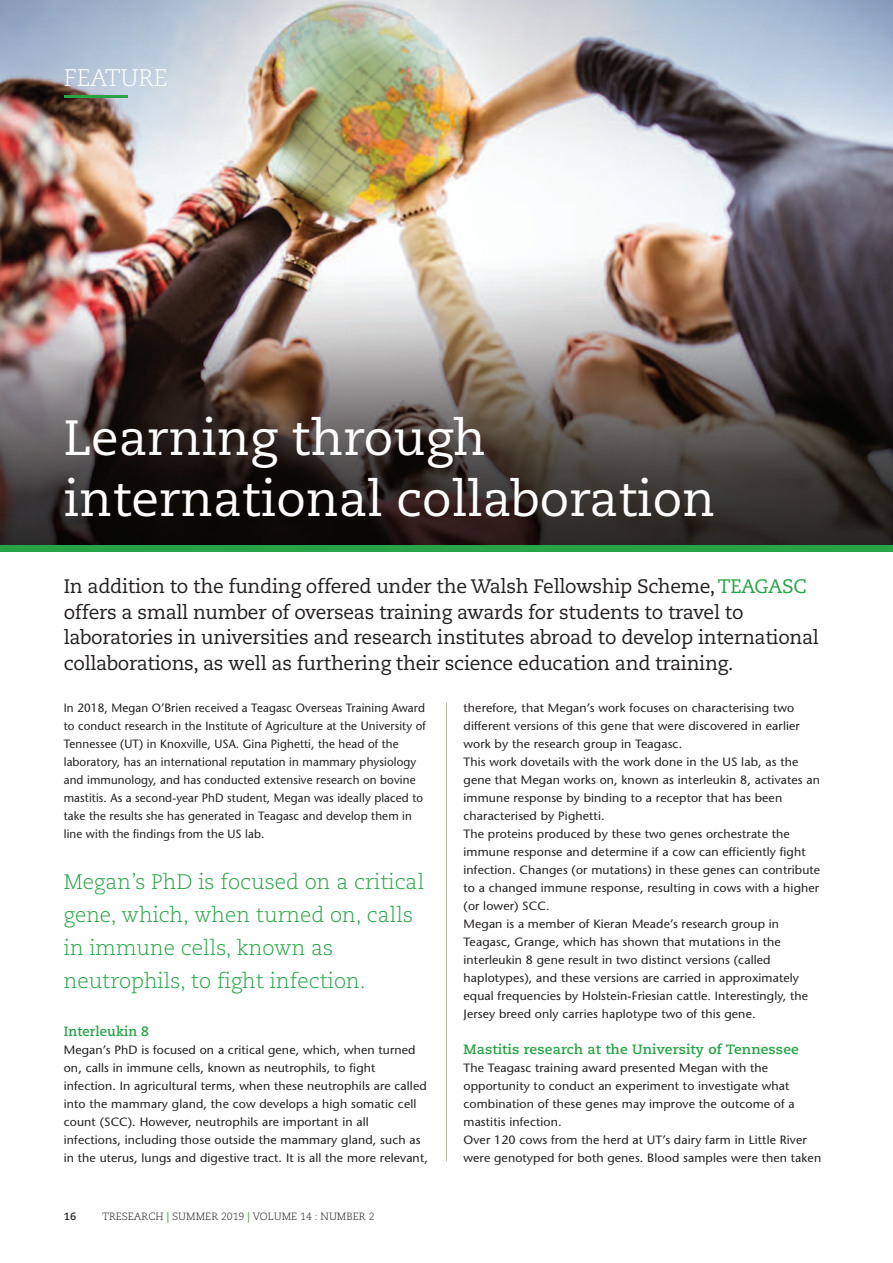
<style>
.page{position:relative;width:893px;height:1263px;background:#fff}
.page>*{position:absolute;margin:0;border:0;box-sizing:border-box;transform-origin:0 0}
.t1{font:49.5px/60.6px "Caecilia";color:#fff}
.t2{font:300 24px "Caecilia";letter-spacing:-.015em;color:#fff}
.t3{font:300 21px/33px "Caecilia";color:#29a347}
.t4{font:19.5px/25.5px "Caecilia";letter-spacing:-.015em;color:#231f20}
.t5{font:700 13.5px "Caecilia";letter-spacing:.01em;color:#29a347}
.t6{font:12px/18px "Stone Sans";letter-spacing:.01em;color:#231f20}
.t7{font:300 10.5px "Caecilia";color:#231f20}
.t8{font:700 10.5px "Caecilia";color:#231f20}
.s1{color:#29a347}
.s2{font-weight:700;color:#29a347}
.s3{font-weight:700;color:#5b9e44}
</style>
<div class="page">
<img style="left:0;top:0;width:893px;height:546px">
<div style="left:0;top:546px;width:893px;height:6px;background:#29a347"></div>
<hr style="left:446px;top:702px;width:1px;height:459px;background:#c2b9a6">
<hr style="left:64px;top:95px;width:64px;height:2px;background:#29a347">
<h2 class="t2" style="left:64px;top:68px;width:105px">FEATURE</h2>
<h1 class="t1" style="left:64px;top:412px;width:653px">Learning through international collaboration</h1>
<p class="t4" style="left:64px;top:575px;width:757px">In addition to the funding offered under the Walsh Fellowship Scheme,<span class="s1">TEAGASC </span>offers a small number of overseas training awards for students to travel to laboratories in universities and research institutes abroad to develop international collaborations, as well as furthering their science education and training.</p>
<p class="t6" style="left:64px;top:700px;width:364px">In 2018, Megan O’Brien received a Teagasc Overseas Training Award to conduct research in the Institute of Agriculture at the University of Tennessee (UT) in Knoxville, USA. Gina Pighetti, the head of the laboratory, has an international reputation in mammary physiology and immunology, and has conducted extensive research on bovine mastitis. As a second-year PhD student, Megan was ideally placed to take the results she has generated in Teagasc and develop them in line with the findings from the US lab.</p>
<h3 class="t3" style="left:64px;top:867px;width:362px">Megan’s PhD is focused on a critical gene, which, when turned on, calls in immune cells, known as neutrophils, to fight infection.</h3>
<p class="t5" style="left:64px;top:1025px;width:87px">Interleukin 8</p>
<p class="t6" style="left:64px;top:1042px;width:366px">Megan’s PhD is focused on a critical gene, which, when turned on, calls in immune cells, known as neutrophils, to fight infection. In agricultural terms, when these neutrophils are called into the mammary gland, the cow develops a high somatic cell count (SCC). However, neutrophils are important in all infections, including those outside the mammary gland, such as in the uterus, lungs and digestive tract. It is all the more relevant,</p>
<p class="t8" style="left:64px;top:1212px;width:14px">16</p>
<p class="t7" style="left:102px;top:1212px;width:274px">TRESEARCH <span class="s2">|</span> SUMMER 2019 <span class="s3">|</span> VOLUME 14 : NUMBER 2</p>
<p class="t6" style="left:463px;top:700px;width:358px">therefore, that Megan’s work focuses on characterising two different versions of this gene that were discovered in earlier work by the research group in Teagasc.<br>This work dovetails with the work done in the US lab, as the gene that Megan works on, known as interleukin 8, activates an immune response by binding to a receptor that has been characterised by Pighetti.<br>The proteins produced by these two genes orchestrate the immune response and determine if a cow can efficiently fight infection. Changes (or mutations) in these genes can contribute to a changed immune response, resulting in cows with a higher (or lower) SCC.<br>Megan is a member of Kieran Meade’s research group in Teagasc, Grange, which has shown that mutations in the interleukin 8 gene result in two distinct versions (called haplotypes), and these versions are carried in approximately equal frequencies by Holstein-Friesian cattle. Interestingly, the Jersey breed only carries haplotype two of this gene.</p>
<p class="t5" style="left:463px;top:1043px;width:337px">Mastitis research at the University of Tennessee</p>
<p class="t6" style="left:463px;top:1060px;width:359px">The Teagasc training award presented Megan with the opportunity to conduct an experiment to investigate what combination of these genes may improve the outcome of a mastitis infection.<br>Over 120 cows from the herd at UT’s dairy farm in Little River were genotyped for both genes. Blood samples were then taken</p>
</div>
